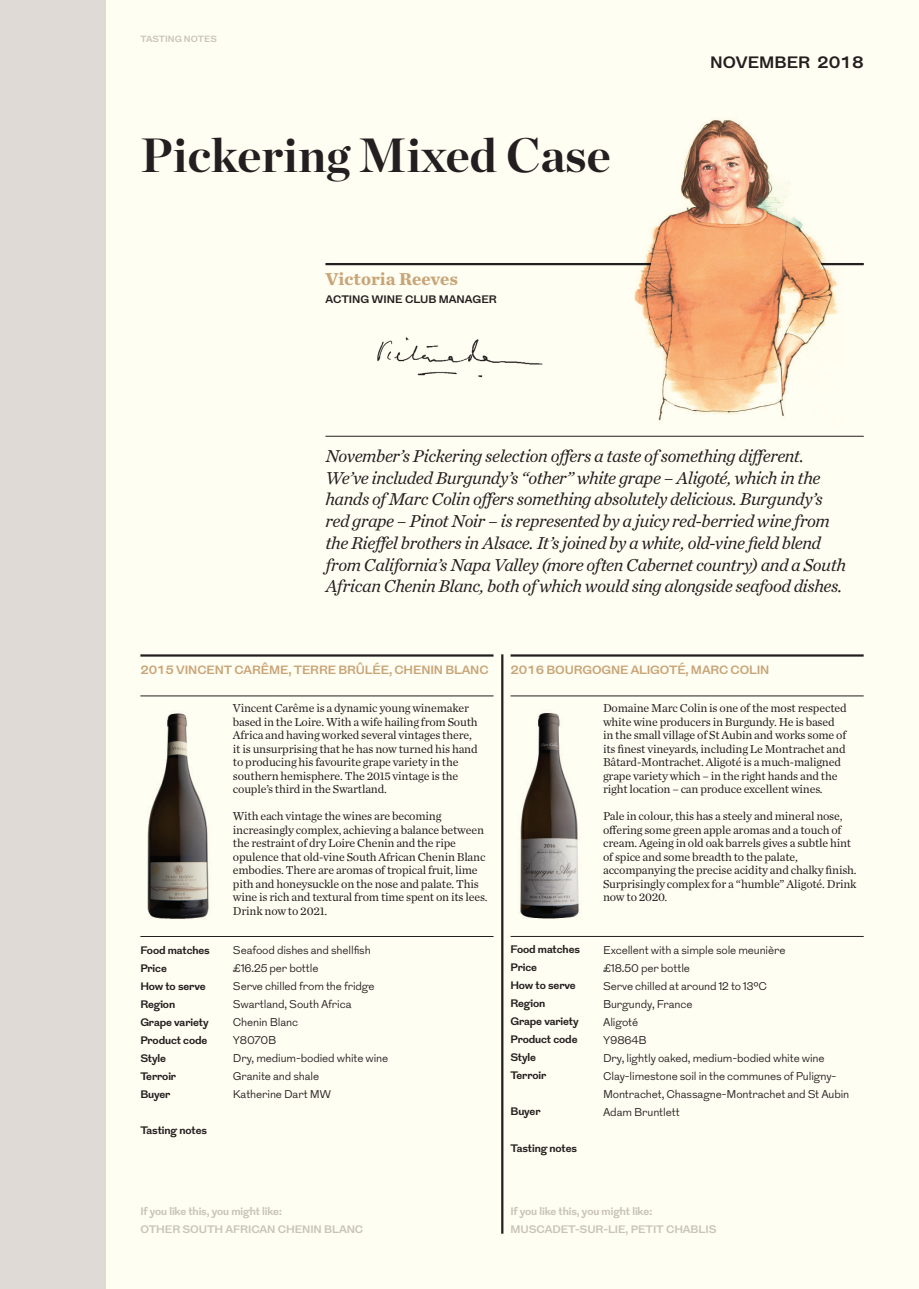
<style>
.page{position:relative;width:919px;height:1289px;background:#fff}
.page>*{position:absolute;margin:0;border:0;box-sizing:border-box;transform-origin:0 0}
.t1{font:700 48px "Chronicle Display";color:#231f20}
.t2{font:italic 18px/21.8px "Chronicle Text G1";letter-spacing:-.025em;color:#231f20}
.t3{font:700 18px "Chronicle Text G1";color:#c8a579}
.t4{font:700 16.5px "Grot";color:#231f20}
.t5{font:12px/13.5px "Chronicle Text G1";letter-spacing:-.015em;color:#231f20}
.t6{font:700 12px "Grot";letter-spacing:-.01em;color:#c8a579}
.t7{font:300 11.25px/18px "Grot";letter-spacing:-.01em;color:#231f20}
.t8{font:700 10.8px/18px "Grot";letter-spacing:-.01em;color:#231f20}
.t9{font:700 10.8px/18px "Grot";letter-spacing:-.01em;color:#c9c3ba}
.t10{font:700 9px "Grot";color:#c9c3ba}
</style>
<div class="page">
<div style="left:0;top:0;width:918px;height:1288px;background:#fffef2"></div>
<img style="left:147px;top:713px;width:62px;height:206px">
<img style="left:520px;top:713px;width:59px;height:206px">
<div style="left:0;top:0;width:105px;height:1288px;background:#dfdad5"></div>
<hr style="left:140px;top:654px;width:353px;height:2px;background:#231f20">
<hr style="left:140px;top:695px;width:353px;height:1px;background:#231f20">
<hr style="left:501px;top:654px;width:2px;height:579px;background:#231f20">
<hr style="left:140px;top:936px;width:353px;height:1px;background:#231f20">
<hr style="left:510px;top:654px;width:353px;height:2px;background:#231f20">
<hr style="left:510px;top:695px;width:353px;height:1px;background:#231f20">
<hr style="left:510px;top:936px;width:353px;height:1px;background:#231f20">
<hr style="left:325px;top:436px;width:538px;height:1px;background:#231f20">
<hr style="left:325px;top:263px;width:538px;height:2px;background:#231f20">
<img style="left:377px;top:337px;width:166px;height:41px">
<img style="left:634px;top:119px;width:208px;height:302px">
<p class="t10" style="left:140px;top:32px;width:78px">TASTING NOTES</p>
<h1 class="t1" style="left:140px;top:117px;width:471px">Pickering Mixed Case</h1>
<h2 class="t3" style="left:325px;top:265px;width:134px">Victoria Reeves</h2>
<p class="t8" style="left:325px;top:291px;width:173px">ACTING WINE CLUB MANAGER</p>
<h3 class="t4" style="left:710px;top:50px;width:155px">NOVEMBER 2018</h3>
<p class="t2" style="left:325px;top:444px;width:522px">November’s Pickering selection offers a taste of something different.<br>We’ve included Burgundy’s “other” white grape – Aligoté, which in the hands of Marc Colin offers something absolutely delicious. Burgundy’s red grape – Pinot Noir – is represented by a juicy red-berried wine from the Rieffel brothers in Alsace. It’s joined by a white, old-vine field blend from California’s Napa Valley (more often Cabernet country) and a South African Chenin Blanc, both of which would sing alongside seafood dishes.</p>
<p class="t6" style="left:140px;top:661px;width:349px">2015 VINCENT CARÊME, TERRE BRÛLÉE, CHENIN BLANC</p>
<p class="t5" style="left:233px;top:700px;width:246px">Vincent Carême is a dynamic young winemaker based in the Loire. With a wife hailing from South Africa and having worked several vintages there, it is unsurprising that he has now turned his hand to producing his favourite grape variety in the southern hemisphere. The 2015 vintage is the couple’s third in the Swartland.</p>
<p class="t5" style="left:233px;top:808px;width:256px">With each vintage the wines are becoming increasingly complex, achieving a balance between the restraint of dry Loire Chenin and the ripe opulence that old-vine South African Chenin Blanc embodies. There are aromas of tropical fruit, lime pith and honeysuckle on the nose and palate. This wine is rich and textural from time spent on its lees.<br>Drink now to 2021.</p>
<p class="t8" style="left:140px;top:941px;width:71px">Food matches<br>Price<br>How to serve<br>Region<br>Grape variety<br>Product code<br>Style<br>Terroir<br>Buyer</p>
<p class="t8" style="left:140px;top:1121px;width:68px">Tasting notes</p>
<p class="t7" style="left:233px;top:941px;width:157px">Seafood dishes and shellfish £16.25 per bottle<br>Serve chilled from the fridge<br>Swartland, South Africa<br>Chenin Blanc<br>Y8070B<br>Dry, medium-bodied white wine<br>Granite and shale<br>Katherine Dart MW</p>
<p class="t9" style="left:140px;top:1203px;width:224px">If you like this, you might like:<br>OTHER SOUTH AFRICAN CHENIN BLANC</p>
<p class="t6" style="left:510px;top:661px;width:260px">2016 BOURGOGNE ALIGOTÉ, MARC COLIN</p>
<p class="t5" style="left:603px;top:700px;width:245px">Domaine Marc Colin is one of the most respected white wine producers in Burgundy. He is based in the small village of St Aubin and works some of its finest vineyards, including Le Montrachet and Bâtard-Montrachet. Aligoté is a much-maligned grape variety which – in the right hands and the right location – can produce excellent wines.</p>
<p class="t5" style="left:603px;top:808px;width:255px">Pale in colour, this has a steely and mineral nose, offering some green apple aromas and a touch of cream. Ageing in old oak barrels gives a subtle hint of spice and some breadth to the palate, accompanying the precise acidity and chalky finish.<br>Surprisingly complex for a “humble” Aligoté. Drink now to 2020.</p>
<p class="t8" style="left:510px;top:941px;width:71px">Food matches<br>Price<br>How to serve<br>Region<br>Grape variety<br>Product code<br>Style<br>Terroir</p>
<p class="t8" style="left:510px;top:1103px;width:32px">Buyer</p>
<p class="t8" style="left:510px;top:1139px;width:68px">Tasting notes</p>
<p class="t7" style="left:603px;top:940px;width:248px">Excellent with a simple sole meunière<br>£18.50 per bottle<br>Serve chilled at around 12 to 13°C<br>Burgundy, France<br>Aligoté<br>Y9864B<br>Dry, lightly oaked, medium-bodied white wine<br>Clay-limestone soil in the communes of Puligny-<br>Montrachet, Chassagne-Montrachet and St Aubin<br>Adam Bruntlett</p>
<p class="t9" style="left:510px;top:1202px;width:207px">If you like this, you might like:<br>MUSCADET-SUR-LIE, PETIT CHABLIS</p>
</div>
